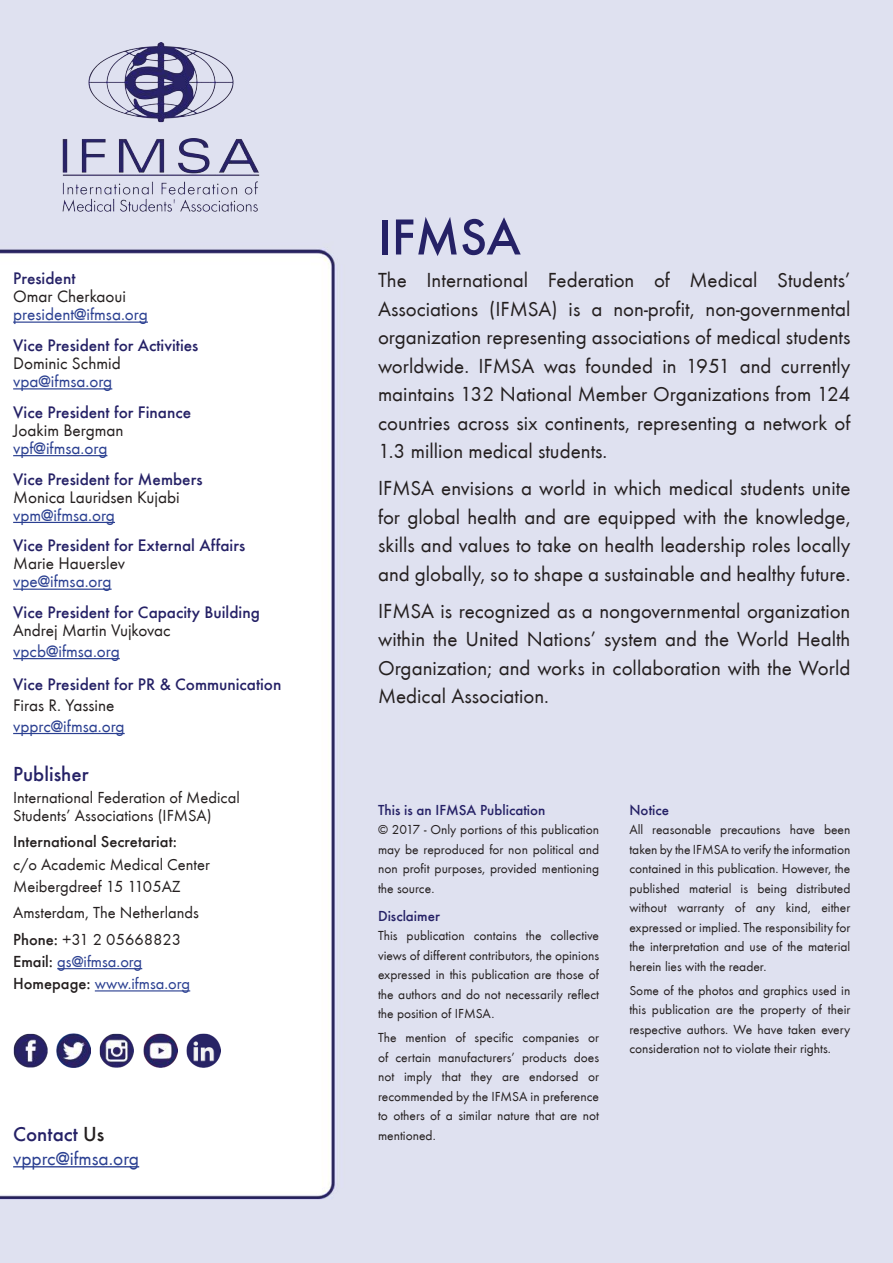
<style>
.page{position:relative;width:893px;height:1263px;background:#fff}
.page>*{position:absolute;margin:0;border:0;box-sizing:border-box;transform-origin:0 0}
.t1{font:500 52.5px "Futura TEE";color:#252166}
.t2{font:21px/28.5px "Futura TEE";color:#241f1f;text-align:justify}
.t3{font:500 21px "Futura TEE";color:#252166}
.t4{font:19.5px "Futura TEE";color:#2a3f91}
.t5{font:500 17.25px "Futura TEE";color:#252166}
.t6{font:17.25px "Futura TEE";color:#241f1f}
.t7{font:17.25px "Futura TEE";color:#2a3f91}
.t8{font:16.5px/18px "Futura TEE";color:#241f1f}
.t9{font:16.5px/22.2px "Futura TEE";color:#2a3f91}
.t10{font:500 16.5px "Futura TEE";color:#241f1f}
.t11{font:500 15px "Futura TEE";color:#252166}
.t12{font:13.5px/19.5px "Futura TEE";color:#241f1f;text-align:justify}
.s1{font-weight:500}
.s2{font-weight:500;color:#241f1f}
.s3{color:#241f1f}
</style>
<div class="page">
<img style="left:0;top:0;width:893px;height:1263px">
<hr style="left:57px;top:968px;width:85px;height:1px;background:#2a3f91">
<hr style="left:95px;top:990px;width:95px;height:1px;background:#2a3f91">
<hr style="left:13px;top:1166px;width:126px;height:1px;background:#2a3f91">
<img style="left:13px;top:1034px;width:34px;height:34px">
<img style="left:57px;top:1034px;width:34px;height:34px">
<img style="left:100px;top:1034px;width:34px;height:34px">
<img style="left:143px;top:1034px;width:34px;height:34px">
<img style="left:187px;top:1034px;width:34px;height:34px">
<img style="left:59px;top:43px;width:206px;height:173px">
<hr style="left:13px;top:321px;width:135px;height:2px;background:#2a3f91">
<hr style="left:13px;top:388px;width:99px;height:1px;background:#2a3f91">
<hr style="left:13px;top:455px;width:94px;height:1px;background:#2a3f91">
<hr style="left:13px;top:522px;width:102px;height:1px;background:#2a3f91">
<hr style="left:13px;top:589px;width:99px;height:1px;background:#2a3f91">
<hr style="left:13px;top:658px;width:107px;height:1px;background:#2a3f91">
<hr style="left:13px;top:733px;width:112px;height:1px;background:#2a3f91">
<p class="t5" style="left:13px;top:268px;width:64px">President</p>
<p class="t6" style="left:13px;top:286px;width:115px">Omar Cherkaoui</p>
<p class="t7" style="left:13px;top:304px;width:136px">president@ifmsa.org</p>
<p class="t5" style="left:13px;top:335px;width:187px">Vice President for Activities</p>
<p class="t6" style="left:13px;top:353px;width:109px">Dominic Schmid</p>
<p class="t7" style="left:13px;top:371px;width:101px">vpa@ifmsa.org</p>
<p class="t5" style="left:13px;top:402px;width:179px">Vice President for Finance</p>
<p class="t6" style="left:13px;top:420px;width:112px">Joakim Bergman</p>
<p class="t7" style="left:13px;top:438px;width:96px">vpf@ifmsa.org</p>
<p class="t5" style="left:13px;top:469px;width:191px">Vice President for Members</p>
<p class="t6" style="left:13px;top:487px;width:168px">Monica Lauridsen Kujabi</p>
<p class="t7" style="left:13px;top:505px;width:103px">vpm@ifmsa.org</p>
<p class="t5" style="left:13px;top:535px;width:234px">Vice President for External Affairs</p>
<p class="t6" style="left:13px;top:553px;width:113px">Marie Hauerslev</p>
<p class="t7" style="left:13px;top:571px;width:100px">vpe@ifmsa.org</p>
<p class="t5" style="left:13px;top:602px;width:248px">Vice President for Capacity Building</p>
<p class="t6" style="left:13px;top:620px;width:159px">Andrej Martin Vujkovac</p>
<p class="t7" style="left:13px;top:641px;width:108px">vpcb@ifmsa.org</p>
<p class="t5" style="left:13px;top:674px;width:270px">Vice President for PR &amp; Communication</p>
<p class="t6" style="left:13px;top:695px;width:103px">Firas R. Yassine</p>
<p class="t7" style="left:13px;top:716px;width:113px">vpprc@ifmsa.org</p>
<h2 class="t3" style="left:13px;top:761px;width:77px">Publisher</h2>
<p class="t8" style="left:13px;top:788px;width:228px">International Federation of Medical<br>Students’ Associations (IFMSA)</p>
<p class="t10" style="left:13px;top:832px;width:165px">International Secretariat:</p>
<p class="t8" style="left:13px;top:853px;width:198px;line-height:22.2px">c/o Academic Medical Center<br>Meibergdreef 15 1105AZ</p>
<p class="t8" style="left:13px;top:899px;width:187px;line-height:26.5px">Amsterdam, The Netherlands<br><span class="s1">Phone:</span> +31 2 05668823</p>
<p class="t9" style="left:13px;top:950px;width:179px"><span class="s2">Email:</span> gs@ifmsa.org<br><span class="s2">Homepage:</span> www.ifmsa.org</p>
<h2 class="t3" style="left:13px;top:1121px;width:93px">Contact <span class="s3">Us</span></h2>
<h3 class="t4" style="left:13px;top:1147px;width:128px">vpprc@ifmsa.org</h3>
<h1 class="t1" style="left:378px;top:206px;width:144px">IFMSA</h1>
<p class="t2" style="left:378px;top:266px;width:474px">The International Federation of Medical Students’ Associations (IFMSA) is a non-profit, non-governmental organization representing associations of medical students worldwide. IFMSA was founded in 1951 and currently maintains 132 National Member Organizations from 124 countries across six continents, representing a network of 1.3 million medical students.</p>
<h2 class="t2" style="left:378px;top:474px;width:474px">IFMSA envisions a world in which medical students unite for global health and are equipped with the knowledge, skills and values to take on health leadership roles locally and globally, so to shape a sustainable and healthy future.</h2>
<h2 class="t2" style="left:378px;top:596px;width:474px">IFMSA is recognized as a nongovernmental organization within the United Nations’ system and the World Health Organization; and works in collaboration with the World Medical Association.</h2>
<p class="t11" style="left:378px;top:801px;width:169px">This is an IFMSA Publication</p>
<p class="t12" style="left:378px;top:820px;width:223px">© 2017 - Only portions of this publication may be reproduced for non political and non profit purposes, provided mentioning the source.</p>
<p class="t11" style="left:378px;top:907px;width:63px">Disclaimer</p>
<p class="t12" style="left:378px;top:926px;width:223px">This publication contains the collective views of different contributors, the opinions expressed in this publication are those of the authors and do not necessarily reflect the position of IFMSA.</p>
<p class="t12" style="left:378px;top:1028px;width:223px">The mention of specific companies or of certain manufacturers’ products does not imply that they are endorsed or recommended by the IFMSA in preference to others of a similar nature that are not mentioned.</p>
<p class="t11" style="left:629px;top:801px;width:41px">Notice</p>
<p class="t12" style="left:629px;top:820px;width:223px">All reasonable precautions have been taken by the IFMSA to verify the information contained in this publication. However, the published material is being distributed without warranty of any kind, either expressed or implied. The responsibility for the interpretation and use of the material herein lies with the reader.</p>
<p class="t12" style="left:629px;top:980px;width:223px">Some of the photos and graphics used in this publication are the property of their respective authors. We have taken every consideration not to violate their rights.</p>
</div>
